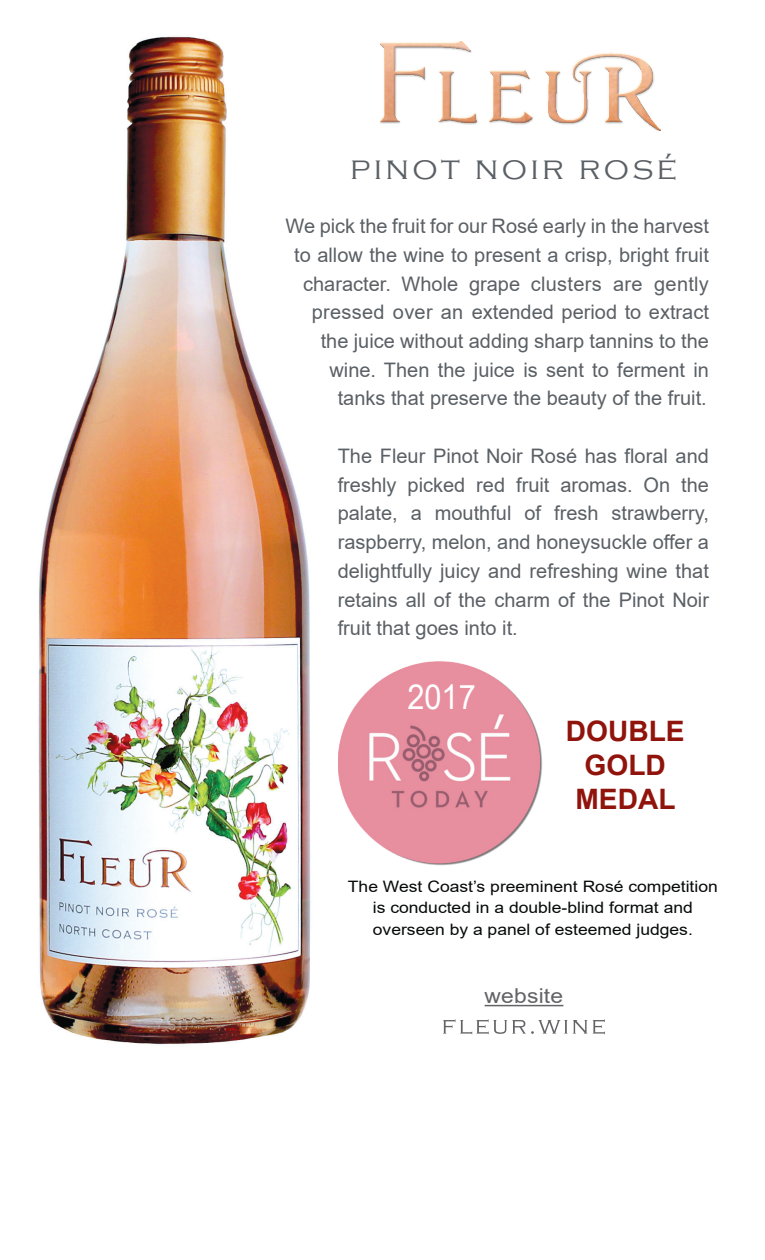
<style>
.page{position:relative;width:765px;height:1260px;background:#fff}
.page>*{position:absolute;margin:0;border:0;box-sizing:border-box;transform-origin:0 0}
.t1{font:300 33.75px "Copperplate Gothic";letter-spacing:.1em;color:#5a6065}
.t2{font:33.75px "Arial Narrow";color:#fff;scale:1.11 1}
.t3{font:700 28.12px/34.1px "Arial";color:#90140b;text-align:center}
.t4{font:20.5px "Arial";letter-spacing:.01em;color:#636366;scale:1.11 1}
.t5{font:20px/28.8px "Arial";color:#5a6065;text-align:right}
.t6{font:15.75px/21.2px "Arial";color:#070909;text-align:center;scale:1.11 1}
</style>
<div class="page">
<img style="left:38px;top:36px;width:273px;height:1009px">
<img style="left:381px;top:41px;width:280px;height:90px">
<svg style="left:443px;top:1019px;width:144px;height:15px"></svg>
<svg style="left:593px;top:1019px;width:12px;height:15px"></svg>
<hr style="left:485px;top:1005px;width:78px;height:1px;background:#636366">
<img style="left:338px;top:661px;width:205px;height:205px">
<h1 class="t1" style="left:350px;top:149px;width:328px">pinot noir rosé</h1>
<p class="t5" style="left:286px;top:212px;width:425px">We pick the fruit for our Rosé early in the harvest to allow the wine to present a crisp, bright fruit character. Whole grape clusters are gently pressed over an extended period to extract the juice without adding sharp tannins to the wine. Then the juice is sent to ferment in tanks that preserve the beauty of the fruit.</p>
<p class="t5" style="left:338px;top:441px;width:373px;text-align:justify">The Fleur Pinot Noir Rosé has floral and freshly picked red fruit aromas. On the palate, a mouthful of fresh strawberry, raspberry, melon, and honeysuckle offer a delightfully juicy and refreshing wine that retains all of the charm of the Pinot Noir fruit that goes into it.</p>
<h1 class="t2" style="left:407px;top:672px;width:63px">2017</h1>
<h2 class="t3" style="left:566px;top:714px;width:120px">DOUBLE<br>GOLD<br>MEDAL</h2>
<p class="t6" style="left:348px;top:876px;width:335px">The West Coast’s preeminent Rosé competition is conducted in a double-blind format and overseen by a panel of esteemed judges.</p>
<p class="t4" style="left:485px;top:982px;width:72px">website</p>
</div>
